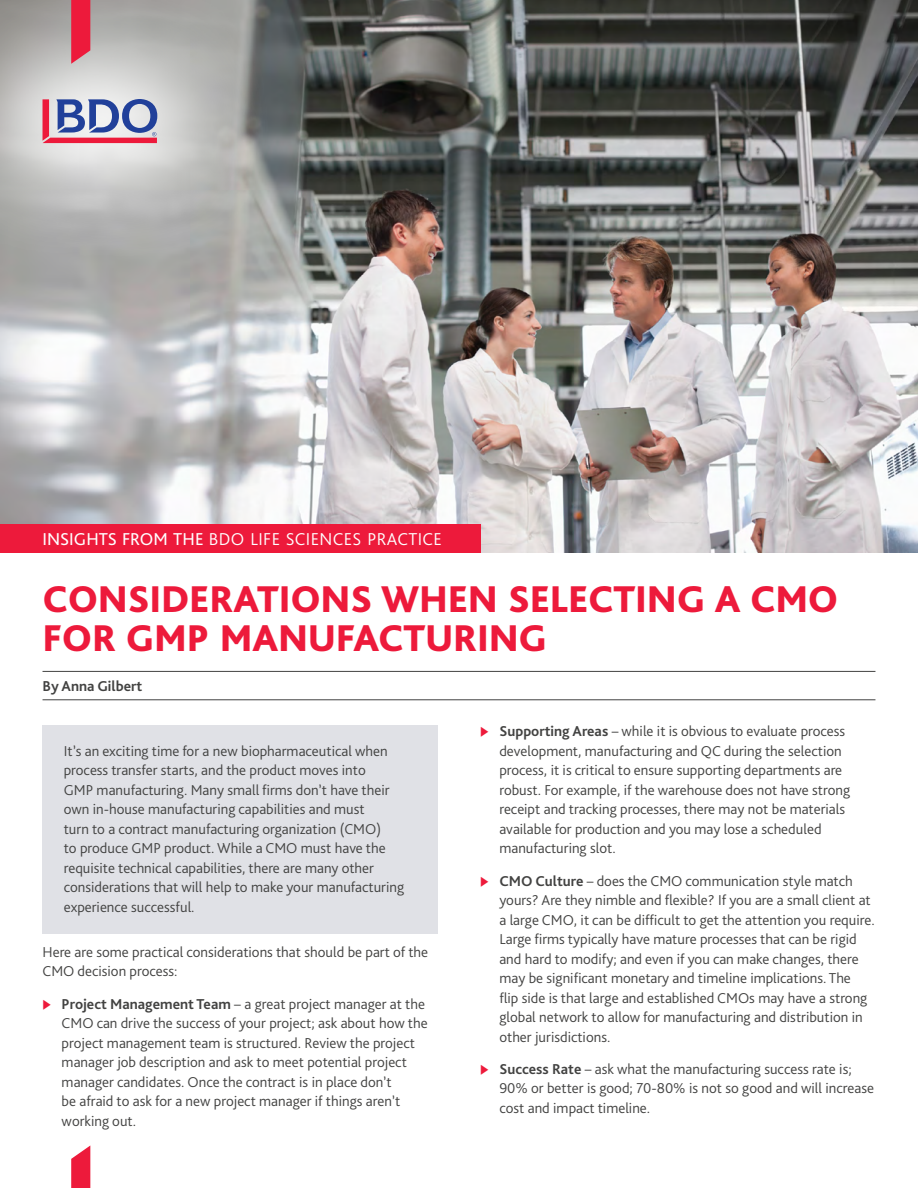
<style>
.page{position:relative;width:918px;height:1188px;background:#fff}
.page>*{position:absolute;margin:0;border:0;box-sizing:border-box;transform-origin:0 0}
.t1{font:800 39px/39px "Bliss Pro";letter-spacing:-.005em;color:#ed1a3b}
.t2{font:300 18px "Bliss Pro";letter-spacing:.02em;color:#fff}
.t3{font:300 15px/19.5px "Bliss Pro";color:#424241}
.t4{font:700 15px "Bliss Pro";color:#424241}
.s1{font-weight:400}
.s2{color:#ed1a3b}
.s3{font-weight:700}
</style>
<div class="page">
<img style="left:0;top:0;width:918px;height:553px">
<div style="left:0;top:524px;width:480px;height:29px;background:#ed1a3b"></div>
<hr style="left:43px;top:671px;width:832px;height:1px;background:#424241">
<hr style="left:43px;top:699px;width:832px;height:1px;background:#424241">
<svg style="left:71px;top:1145px;width:19px;height:43px"></svg>
<svg style="left:0;top:0;width:276px;height:264px;background:#b3b3b1"></svg>
<svg style="left:43px;top:99px;width:114px;height:44px;background:#a78fb2"></svg>
<svg style="left:71px;top:0;width:19px;height:64px"></svg>
<div style="left:43px;top:725px;width:395px;height:208px;background:#e0e1e6"></div>
<p class="t2" style="left:43px;top:528px;width:401px"><span class="s1">INSIGHTS FROM THE</span> BDO LIFE SCIENCES PRACTICE</p>
<h1 class="t1" style="left:43px;top:579px;width:797px">CONSIDERATIONS WHEN SELECTING A CMO<br>FOR GMP MANUFACTURING</h1>
<p class="t4" style="left:43px;top:677px;width:101px">By Anna Gilbert</p>
<p class="t3" style="left:64px;top:741px;width:342px">It’s an exciting time for a new biopharmaceutical when process transfer starts, and the product moves into<br>GMP manufacturing. Many small firms don’t have their own in-house manufacturing capabilities and must<br>turn to a contract manufacturing organization (CMO)<br>to produce GMP product. While a CMO must have the requisite technical capabilities, there are many other considerations that will help to make your manufacturing experience successful.</p>
<p class="t3" style="left:43px;top:942px;width:387px">Here are some practical considerations that should be part of the<br>CMO decision process:</p>
<p class="t3" style="left:62px;top:994px;width:368px;text-indent:-19px"><span class="s2">◆</span> <span class="s3">Project Management Team</span> – a great project manager at the CMO can drive the success of your project; ask about how the project management team is structured. Review the project manager job description and ask to meet potential project manager candidates. Once the contract is in place don’t<br>be afraid to ask for a new project manager if things aren’t working out.</p>
<p class="t3" style="left:499px;top:721px;width:352px;text-indent:-19px"><span class="s2">◆</span> <span class="s3">Supporting Areas</span> – while it is obvious to evaluate process development, manufacturing and QC during the selection process, it is critical to ensure supporting departments are robust. For example, if the warehouse does not have strong receipt and tracking processes, there may not be materials available for production and you may lose a scheduled manufacturing slot.</p>
<p class="t3" style="left:499px;top:870px;width:377px;text-indent:-19px"><span class="s2">◆</span> <span class="s3">CMO Culture</span> – does the CMO communication style match yours? Are they nimble and flexible? If you are a small client at a large CMO, it can be difficult to get the attention you require.<br>Large firms typically have mature processes that can be rigid and hard to modify; and even if you can make changes, there may be significant monetary and timeline implications. The<br>flip side is that large and established CMOs may have a strong global network to allow for manufacturing and distribution in other jurisdictions.</p>
<p class="t3" style="left:499px;top:1059px;width:376px;text-indent:-19px"><span class="s2">◆</span> <span class="s3">Success Rate</span> – ask what the manufacturing success rate is;<br>90% or better is good; 70-80% is not so good and will increase cost and impact timeline.</p>
</div>
